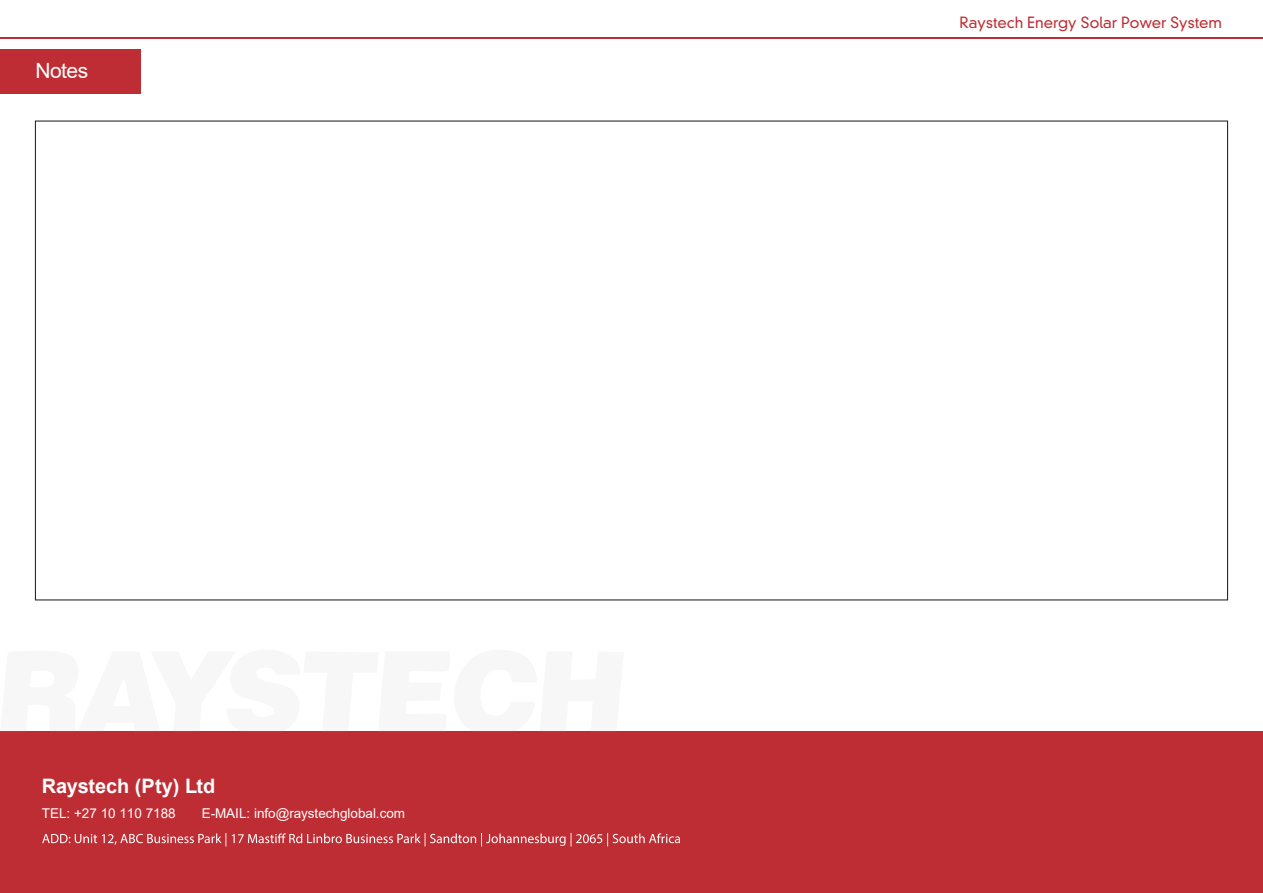
<style>
.page{position:relative;width:1263px;height:893px;background:#fff}
.page>*{position:absolute;margin:0;border:0;box-sizing:border-box;transform-origin:0 0}
.t1{font:21px "Arial";letter-spacing:-.015em;color:#fff}
.t2{font:700 19.95px "Arial";letter-spacing:-.005em;color:#fff}
.t3{font:300 15px "DIN Neuzeit Grotesk Std";color:#bf2d34}
.t4{font:13.5px "Arial";color:#fff}
</style>
<div class="page">
<div style="left:0;top:49px;width:141px;height:45px;background:#bf2d34"></div>
<div style="left:0;top:731px;width:1263px;height:162px;background:#bf2d34"></div>
<svg style="left:42px;top:833px;width:638px;height:13px"></svg>
<hr style="left:0;top:37px;width:1263px;height:2px;background:#bf2d34">
<h1 class="t1" style="left:35px;top:56px;width:54px">Notes</h1>
<h1 class="t1" style="left:39px;top:58px;width:56px">Notes</h1>
<h2 class="t2" style="left:42px;top:772px;width:175px">Raystech (Pty) Ltd</h2>
<p class="t4" style="left:202px;top:804px;width:205px">E-MAIL: info@raystechglobal.com</p>
<p class="t4" style="left:42px;top:804px;width:135px">TEL: +27 10 110 7188</p>
<p class="t3" style="left:959px;top:14px;width:264px">Raystech Energy Solar Power System</p>
</div>
